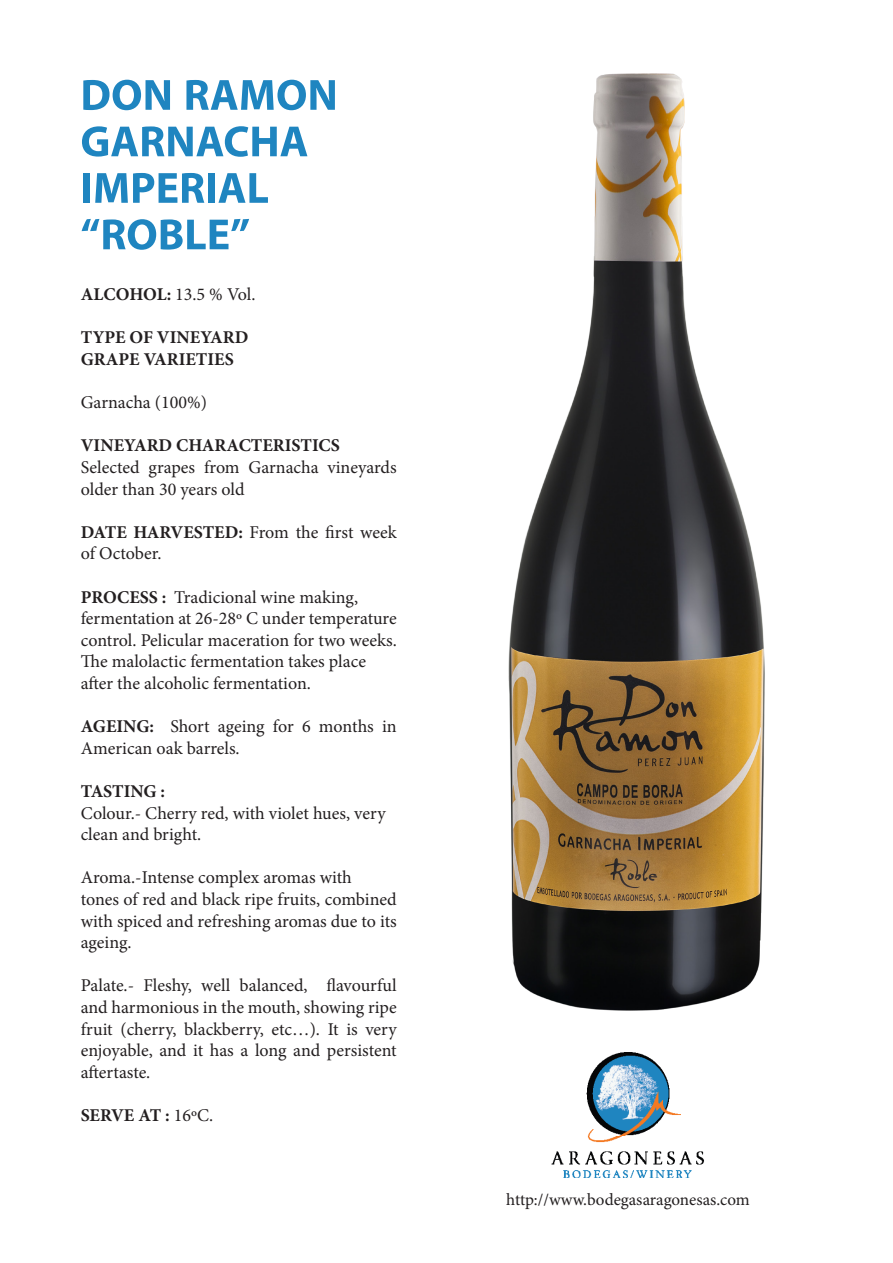
<style>
.page{position:relative;width:893px;height:1263px;background:#fff}
.page>*{position:absolute;margin:0;border:0;box-sizing:border-box;transform-origin:0 0}
.t1{font:700 61.5px "Myriad Arabic";color:#1f85c0}
.t2{font:18px/21.6px "Minion Pro";letter-spacing:-.005em;color:#231f20}
.t3{font:700 18px "Minion Pro";color:#231f20}
.t4{font:16.95px "Minion Pro";color:#231f20}
.s1{font-weight:700}
.s2{font-weight:400}
</style>
<div class="page">
<img style="left:551px;top:1052px;width:153px;height:126px">
<img style="left:508px;top:73px;width:257px;height:938px">
<p class="t1" style="left:80px;top:53px;width:259px">DON RAMON</p>
<p class="t1" style="left:80px;top:99px;width:230px">GARNACHA</p>
<p class="t1" style="left:80px;top:146px;width:190px">IMPERIAL</p>
<p class="t1" style="left:80px;top:192px;width:171px">“ROBLE”</p>
<p class="t2" style="left:81px;top:284px;width:176px"><span class="s1">ALCOHOL:</span> 13.5 % Vol.</p>
<p class="t3" style="left:81px;top:325px;width:169px">TYPE OF VINEYARD</p>
<p class="t3" style="left:81px;top:346px;width:154px">GRAPE VARIETIES</p>
<p class="t2" style="left:81px;top:392px;width:128px">Garnacha (100%)</p>
<p class="t3" style="left:81px;top:433px;width:261px">VINEYARD CHARACTERISTICS</p>
<p class="t2" style="left:81px;top:456px;width:317px">Selected grapes from Garnacha vineyards older than 30 years old</p>
<p class="t2" style="left:81px;top:521px;width:317px"><span class="s1">DATE HARVESTED:</span> From the first week of October.</p>
<p class="t2" style="left:81px;top:586px;width:279px"><span class="s1">PROCESS :</span> Tradicional wine making,</p>
<p class="t2" style="left:81px;top:608px;width:317px;text-align:justify">fermentation at 26-28º C under temperature control. Pelicular maceration for two weeks.<br>The malolactic fermentation takes place</p>
<p class="t2" style="left:81px;top:672px;width:232px">after the alcoholic fermentation.</p>
<p class="t2" style="left:81px;top:716px;width:317px"><span class="s1">AGEING:</span> Short ageing for 6 months in<br>American oak barrels.</p>
<p class="t3" style="left:81px;top:778px;width:86px">TASTING :</p>
<p class="t2" style="left:81px;top:802px;width:306px">Colour.- Cherry red, with violet hues, very clean and bright.</p>
<p class="t2" style="left:81px;top:867px;width:273px">Aroma.-Intense complex aromas with</p>
<p class="t2" style="left:81px;top:888px;width:317px;text-align:justify">tones of red and black ripe fruits, combined with spiced and refreshing aromas due to its ageing.</p>
<p class="t2" style="left:81px;top:975px;width:317px;text-align:justify">Palate.- Fleshy, well balanced, flavourful and harmonious in the mouth, showing ripe fruit (cherry, blackberry, etc…). It is very enjoyable, and it has a long and persistent aftertaste.</p>
<p class="t3" style="left:81px;top:1102px;width:134px">SERVE AT : <span class="s2">16ºC.</span></p>
<p class="t4" style="left:506px;top:1188px;width:245px">http://www.bodegasaragonesas.com</p>
</div>
